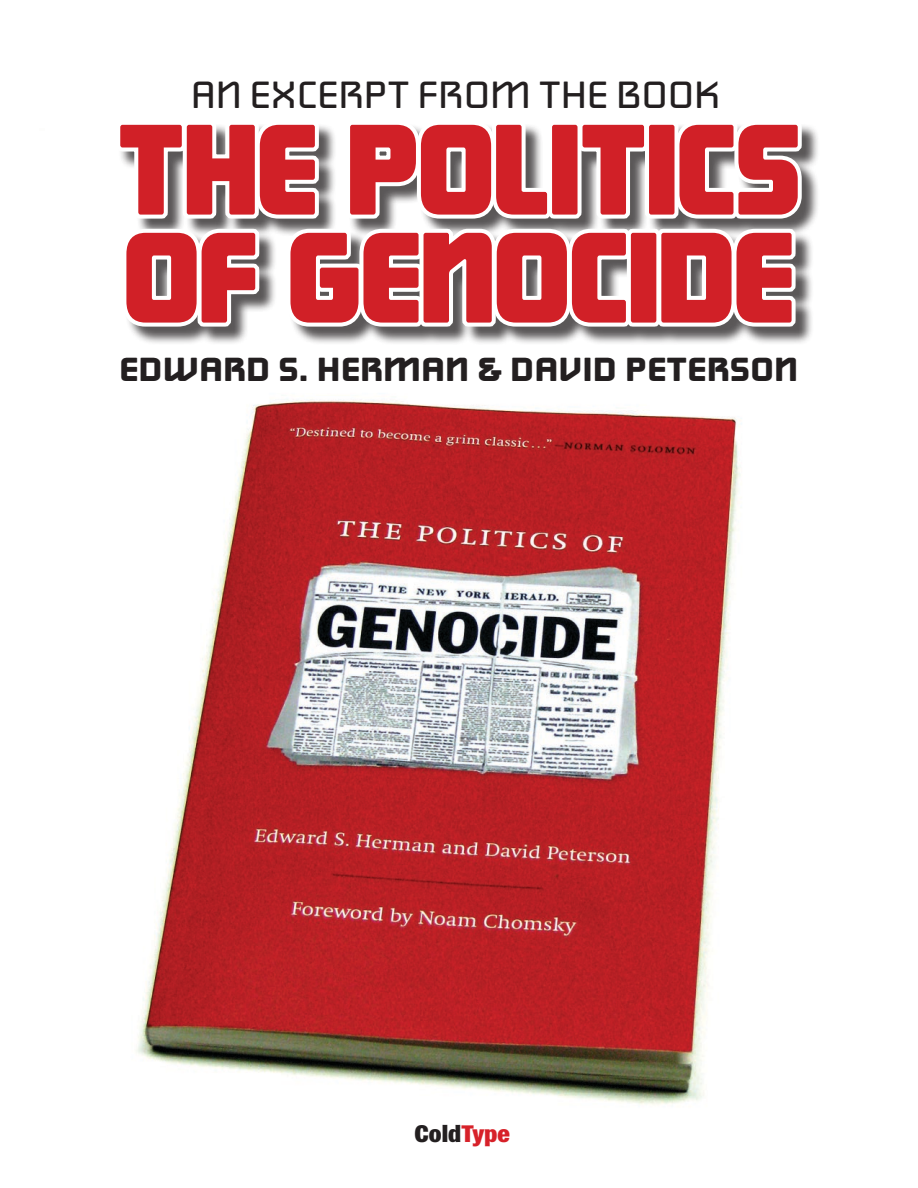
<style>
.page{position:relative;width:918px;height:1188px;background:#fff}
.page>*{position:absolute;margin:0;border:0;box-sizing:border-box;transform-origin:0 0}
.t1{font:900 120px/108px "Alphaville";letter-spacing:.01em;color:#d12027;scale:.9 1}
.t2{font:37.8px "Alphaville";letter-spacing:-.04em;color:#231f20;scale:1.05 1}
.t3{font:700 33.3px "Alphaville";letter-spacing:-.04em;color:#231f20;scale:1.05 1}
.t4{font:900 expanded 24px "Times Brown";color:#231f20}
.s1{color:#d72129}
</style>
<div class="page">
<img style="left:136px;top:400px;width:606px;height:705px">
<div style="left:118px;top:123px;width:702px;height:223px;background:#231f20;opacity:.75"></div>
<svg style="left:118px;top:123px;width:688px;height:208px"></svg>
<p class="t2" style="left:190px;top:74px;width:507px">AN EXCERPT FROM THE BOOK</p>
<h1 class="t1" style="left:118px;top:112px;width:759px">THE POLITICS<br>OF GENOCIDE</h1>
<p class="t3" style="left:118px;top:350px;width:650px">EDWARD S. HERMAN &amp; DAVID PETERSON</p>
<p class="t4" style="left:415px;top:1120px;width:97px">Cold<span class="s1">Type</span></p>
</div>
